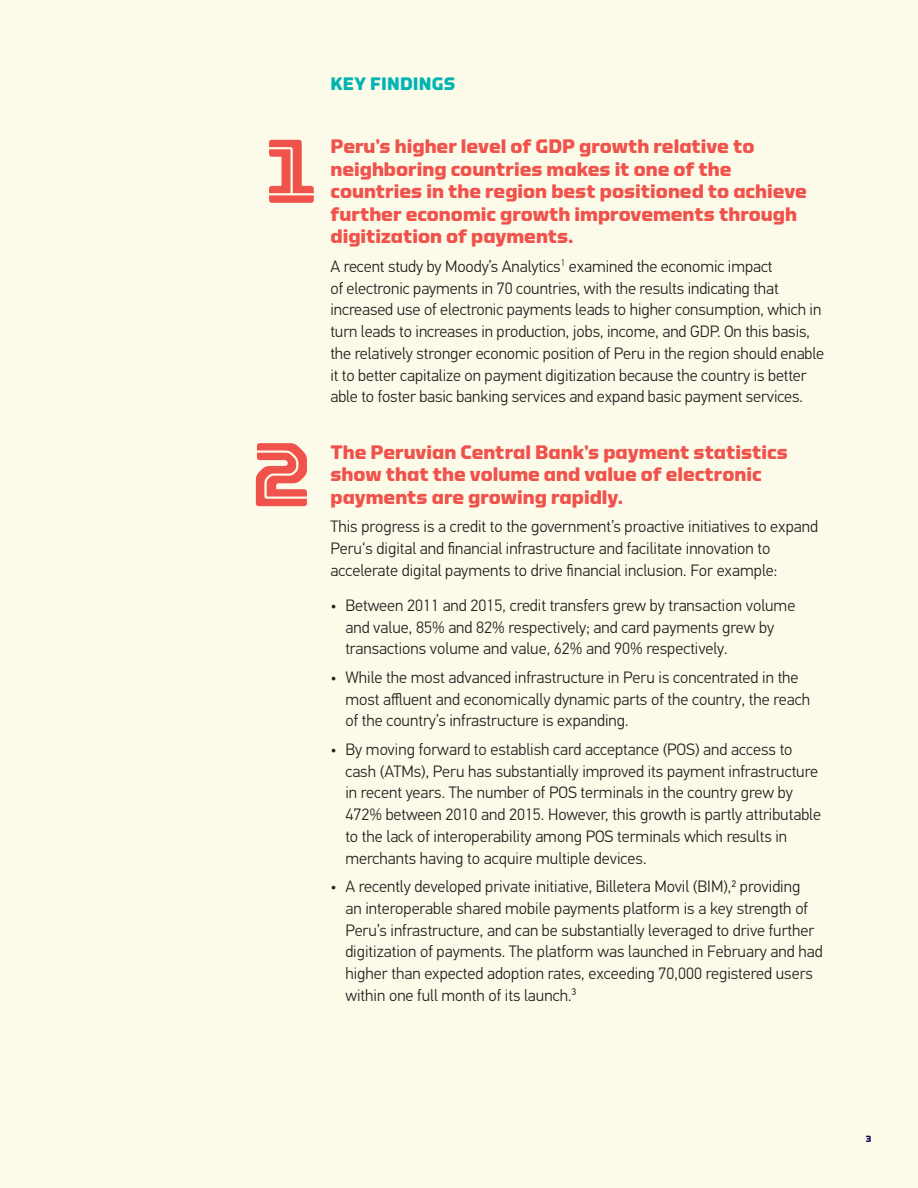
<style>
.page{position:relative;width:918px;height:1188px;background:#fcfae8}
.page>*{position:absolute;margin:0;border:0;box-sizing:border-box;transform-origin:0 0}
.INITIATIVE_TILE{font:90px "Torque Inline";color:#f0524c}
.Subhead{font:700 19.5px/22.5px "Torque";color:#f0524c}
.Headline{font:700 19.5px/22.5px "Torque";color:#f0524c}
.Subhead-2{font:700 18px "Torque";letter-spacing:.01em;color:#00b4b4}
.body_copy{font:300 16.5px/21.8px "PF Din Text Pro";color:#231f20}
.t1{font:700 9px "Torque";color:#13095a}
</style>
<div class="page">
<p class="Subhead-2" style="left:330px;top:74px;width:127px">KEY FINDINGS</p>
<p class="INITIATIVE_TILE" style="left:265px;top:120px;width:54px">1</p>
<p class="INITIATIVE_TILE" style="left:252px;top:424px;width:61px">2</p>
<p class="Subhead" style="left:330px;top:135px;width:478px">Peru’s higher level of GDP growth relative to neighboring countries makes it one of the countries in the region best positioned to achieve further economic growth improvements through digitization of payments.</p>
<p class="body_copy" style="left:330px;top:256px;width:495px">A recent study by Moody’s Analytics<sup>1</sup> examined the economic impact<br>of electronic payments in 70 countries, with the results indicating that increased use of electronic payments leads to higher consumption, which in turn leads to increases in production, jobs, income, and GDP. On this basis, the relatively stronger economic position of Peru in the region should enable it to better capitalize on payment digitization because the country is better able to foster basic banking services and expand basic payment services.</p>
<p class="Headline" style="left:330px;top:440px;width:459px">The Peruvian Central Bank’s payment statistics show that the volume and value of electronic payments are growing rapidly.</p>
<p class="body_copy" style="left:330px;top:516px;width:489px">This progress is a credit to the government’s proactive initiatives to expand<br>Peru‘s digital and financial infrastructure and facilitate innovation to accelerate digital payments to drive financial inclusion. For example:</p>
<p class="body_copy" style="left:345px;top:595px;width:452px;text-indent:-15px">• Between 2011 and 2015, credit transfers grew by transaction volume and value, 85% and 82% respectively; and card payments grew by transactions volume and value, 62% and 90% respectively.</p>
<p class="body_copy" style="left:345px;top:667px;width:466px;text-indent:-15px">• While the most advanced infrastructure in Peru is concentrated in the most affluent and economically dynamic parts of the country, the reach of the country’s infrastructure is expanding.</p>
<p class="body_copy" style="left:345px;top:739px;width:477px;text-indent:-15px">• By moving forward to establish card acceptance (POS) and access to cash (ATMs), Peru has substantially improved its payment infrastructure in recent years. The number of POS terminals in the country grew by 472% between 2010 and 2015. However, this growth is partly attributable to the lack of interoperability among POS terminals which results in merchants having to acquire multiple devices.</p>
<p class="body_copy" style="left:345px;top:876px;width:479px;text-indent:-15px">• A recently developed private initiative, Billetera Movil (BIM),<sup>2</sup> providing<br>an interoperable shared mobile payments platform is a key strength of Peru’s infrastructure, and can be substantially leveraged to drive further digitization of payments. The platform was launched in February and had higher than expected adoption rates, exceeding 70,000 registered users within one full month of its launch.<sup>3</sup></p>
<p class="t1" style="left:866px;top:1134px;width:7px">3</p>
</div>
